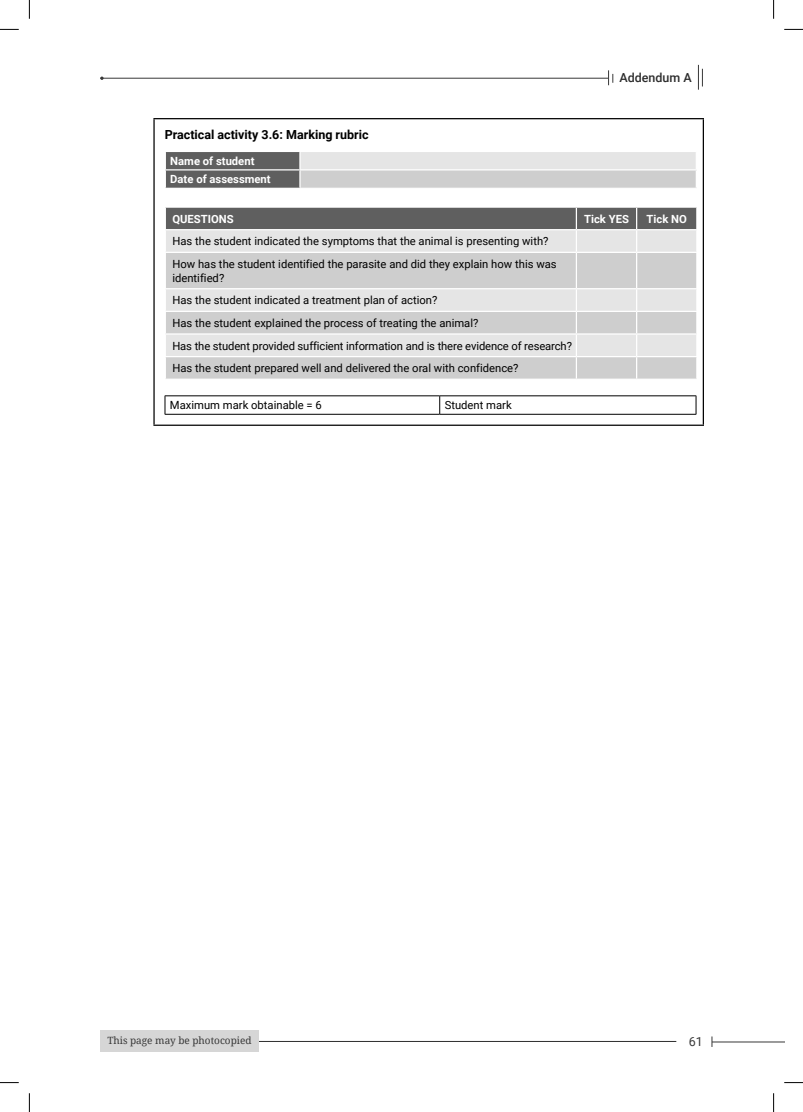
<style>
.page{position:relative;width:803px;height:1112px;background:#fff}
.page>*{position:absolute;margin:0;border:0;box-sizing:border-box;transform-origin:0 0}
.Table_head_black_lft{font:700 12.5px "Roboto";color:#000}
.t1{font:500 12.5px "Roboto";color:#2d2d2d}
.t2{font:12.5px "Roboto";color:#383838}
.Table_txt_lft{font:11.25px/13.8px "Roboto";color:#000}
.Table_head_white_lft{font:700 11.25px "Roboto";color:#fff}
.Table_head_white_ctr{font:700 11.25px "Roboto";color:#fff}
.t3{font:10px "Droid Serif";color:#383838}
</style>
<div class="page">
<hr style="left:255px;top:1040px;width:421px;height:1px;background:#2d2d2d">
<hr style="left:712px;top:1041px;width:72px;height:1px;background:#383838">
<hr style="left:100px;top:78px;width:588px;height:1px;background:#383838">
<div style="left:609px;top:65px;width:94px;height:23px;background:#fff"></div>
<svg style="left:698px;top:65px;width:5px;height:25px"></svg>
<svg style="left:608px;top:70px;width:5px;height:15px"></svg>
<div style="left:100px;top:1029px;width:159px;height:22px;background:#d6d6d6"></div>
<hr style="left:153px;top:118px;width:551px;height:1px;background:#000">
<hr style="left:153px;top:119px;width:2px;height:305px;background:#000">
<hr style="left:703px;top:119px;width:1px;height:305px;background:#000">
<hr style="left:153px;top:424px;width:551px;height:2px;background:#000">
<div style="left:300px;top:151px;width:396px;height:19px;background:#e5e5e5"></div>
<div style="left:300px;top:170px;width:396px;height:18px;background:#cecece"></div>
<hr style="left:300px;top:151px;width:397px;height:1px;background:#fff">
<hr style="left:300px;top:169px;width:397px;height:1px;background:#fff">
<svg style="left:165px;top:152px;width:136px;height:36px;background:#686868"></svg>
<svg style="left:166px;top:253px;width:530px;height:125px;background:#d6d6d6"></svg>
<svg style="left:165px;top:207px;width:532px;height:45px;background:#a7a7a7"></svg>
<hr style="left:576px;top:253px;width:1px;height:35px;background:#fff">
<hr style="left:636px;top:253px;width:1px;height:35px;background:#fff">
<hr style="left:165px;top:288px;width:411px;height:1px;background:#fff">
<hr style="left:576px;top:288px;width:61px;height:1px;background:#fff">
<hr style="left:637px;top:288px;width:60px;height:1px;background:#fff">
<hr style="left:165px;top:310px;width:411px;height:2px;background:#fff">
<hr style="left:576px;top:310px;width:61px;height:2px;background:#fff">
<hr style="left:637px;top:310px;width:60px;height:2px;background:#fff">
<hr style="left:165px;top:333px;width:411px;height:1px;background:#fff">
<hr style="left:576px;top:333px;width:61px;height:1px;background:#fff">
<hr style="left:637px;top:333px;width:60px;height:1px;background:#fff">
<hr style="left:165px;top:356px;width:411px;height:1px;background:#fff">
<hr style="left:576px;top:356px;width:61px;height:1px;background:#fff">
<svg style="left:576px;top:289px;width:1px;height:89px"></svg>
<hr style="left:637px;top:356px;width:60px;height:1px;background:#fff">
<svg style="left:636px;top:289px;width:1px;height:89px"></svg>
<svg style="left:696px;top:312px;width:1px;height:66px"></svg>
<hr style="left:165px;top:395px;width:275px;height:1px;background:#000">
<svg style="left:165px;top:396px;width:1px;height:18px"></svg>
<hr style="left:440px;top:395px;width:256px;height:1px;background:#000">
<svg style="left:439px;top:396px;width:1px;height:18px"></svg>
<svg style="left:696px;top:396px;width:1px;height:18px"></svg>
<hr style="left:165px;top:414px;width:275px;height:1px;background:#000">
<hr style="left:440px;top:414px;width:256px;height:1px;background:#000">
<svg style="left:0;top:29px;width:19px;height:1px"></svg>
<svg style="left:784px;top:29px;width:19px;height:1px"></svg>
<svg style="left:0;top:1082px;width:19px;height:1px"></svg>
<svg style="left:784px;top:1082px;width:19px;height:1px"></svg>
<svg style="left:29px;top:0;width:1px;height:19px"></svg>
<svg style="left:29px;top:1093px;width:1px;height:18px"></svg>
<svg style="left:773px;top:0;width:1px;height:19px"></svg>
<svg style="left:773px;top:1093px;width:1px;height:18px"></svg>
<p class="t1" style="left:619px;top:68px;width:74px">Addendum A</p>
<p class="Table_head_black_lft" style="left:165px;top:125px;width:205px">Practical activity 3.6: Marking rubric</p>
<p class="Table_head_white_lft" style="left:170px;top:153px;width:86px">Name of student</p>
<p class="Table_head_white_lft" style="left:170px;top:171px;width:102px">Date of assessment</p>
<p class="Table_head_white_lft" style="left:172px;top:211px;width:63px">QUESTIONS</p>
<p class="Table_head_white_ctr" style="left:584px;top:211px;width:46px">Tick YES</p>
<p class="Table_head_white_ctr" style="left:646px;top:211px;width:42px">Tick NO</p>
<p class="Table_txt_lft" style="left:172px;top:234px;width:378px">Has the student indicated the symptoms that the animal is presenting with?</p>
<p class="Table_txt_lft" style="left:172px;top:256px;width:386px">How has the student identified the parasite and did they explain how this was identified?</p>
<p class="Table_txt_lft" style="left:172px;top:293px;width:266px">Has the student indicated a treatment plan of action?</p>
<p class="Table_txt_lft" style="left:172px;top:315px;width:307px">Has the student explained the process of treating the animal?</p>
<p class="Table_txt_lft" style="left:172px;top:338px;width:401px">Has the student provided sufficient information and is there evidence of research?</p>
<p class="Table_txt_lft" style="left:172px;top:361px;width:348px">Has the student prepared well and delivered the oral with confidence?</p>
<p class="Table_txt_lft" style="left:170px;top:398px;width:153px">Maximum mark obtainable = 6</p>
<p class="Table_txt_lft" style="left:445px;top:398px;width:69px">Student mark</p>
<p class="t3" style="left:107px;top:1034px;width:146px">This page may be photocopied</p>
<p class="t2" style="left:689px;top:1032px;width:16px">61</p>
</div>
